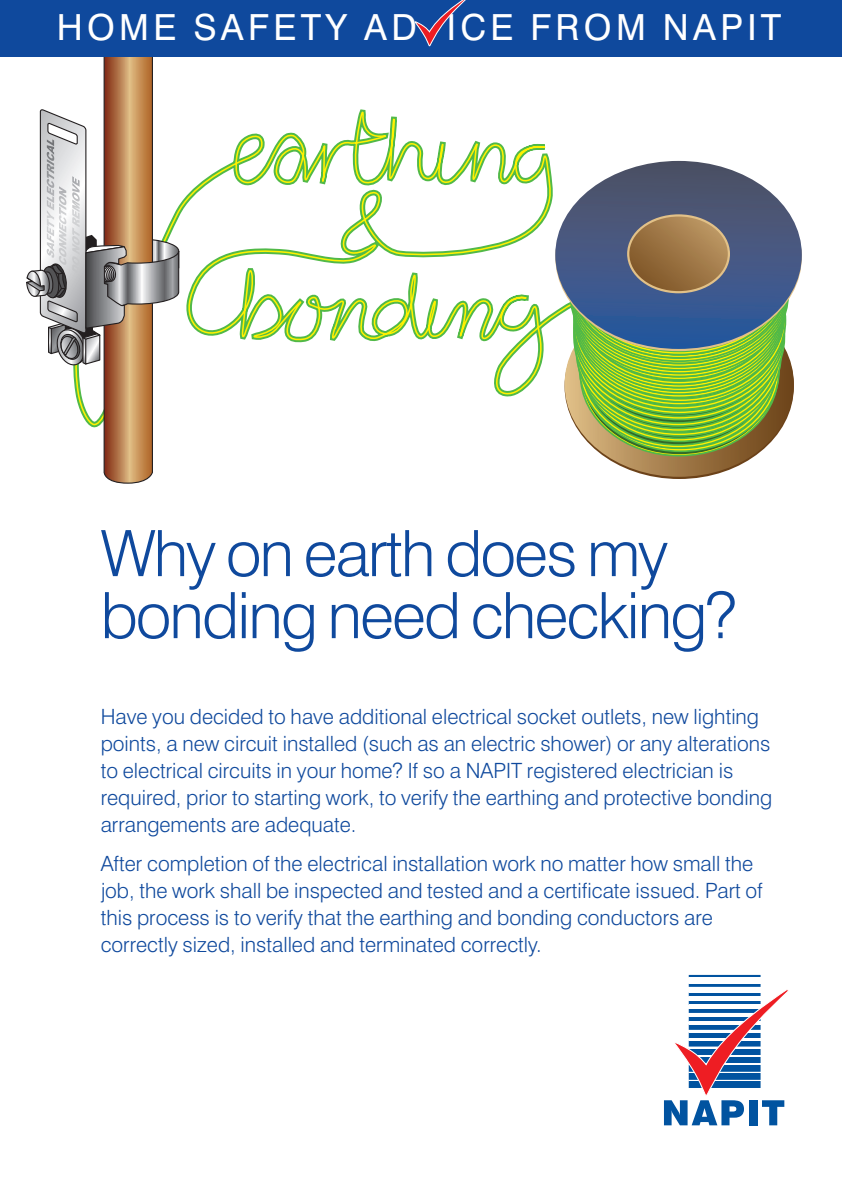
<style>
.page{position:relative;width:842px;height:1191px;background:#fff}
.page>*{position:absolute;margin:0;border:0;box-sizing:border-box;transform-origin:0 0}
.t1{font:300 64px/62px "Swiss 721 BT";letter-spacing:-.03em;color:#0f499d}
.t2{font:36px "Swiss 721 BT";letter-spacing:.12em;color:#fff}
.t3{font:300 21px/27px "Swiss 721 BT";color:#0f499d}
</style>
<div class="page">
<svg style="left:180px;top:111px;width:593px;height:284px"></svg>
<svg style="left:26px;top:57px;width:154px;height:427px"></svg>
<svg style="left:565px;top:291px;width:229px;height:186px;background:#988a47"></svg>
<svg style="left:582px;top:294px;width:194px;height:160px;background:#87c631"></svg>
<div style="left:555px;top:161px;width:247px;height:188px;background:linear-gradient(to bottom,#565465,#2e5ba0);border-radius:50%"></div>
<svg style="left:628px;top:215px;width:101px;height:77px;background:#9f7847"></svg>
<div style="left:627px;top:214px;width:103px;height:79px;border:2px solid #e2c188;border-radius:50%"></div>
<svg style="left:664px;top:975px;width:125px;height:150px"></svg>
<div style="left:0;top:0;width:842px;height:57px;background:#0f499d"></div>
<svg style="left:414px;top:0;width:52px;height:46px"></svg>
<h2 class="t2" style="left:57px;top:14px;width:726px">HOME SAFETY AD ICE FROM NAPIT</h2>
<h1 class="t1" style="left:101px;top:529px;width:638px">Why on earth does my bonding need checking?</h1>
<p class="t3" style="left:101px;top:705px;width:673px">Have you decided to have additional electrical socket outlets, new lighting points, a new circuit installed (such as an electric shower) or any alterations to electrical circuits in your home? If so a NAPIT registered electrician is required, prior to starting work, to verify the earthing and protective bonding arrangements are adequate.</p>
<p class="t3" style="left:101px;top:852px;width:664px">After completion of the electrical installation work no matter how small the job, the work shall be inspected and tested and a certificate issued. Part of this process is to verify that the earthing and bonding conductors are correctly sized, installed and terminated correctly.</p>
</div>
